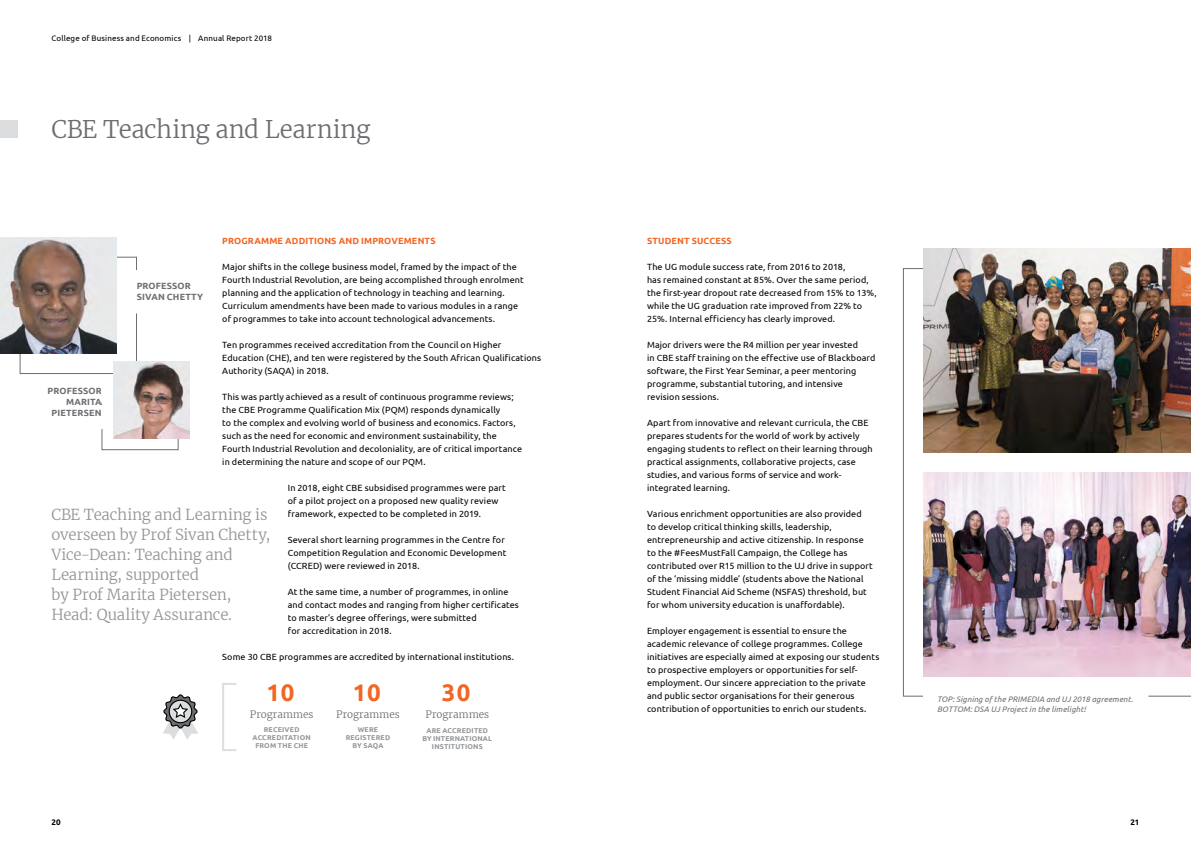
<style>
.page{position:relative;width:1191px;height:842px;background:#fff}
.page>*{position:absolute;margin:0;border:0;box-sizing:border-box;transform-origin:0 0}
.t1{font:300 24px "Merriweather";letter-spacing:-.005em;color:#6d6e71}
.t2{font:700 24px "Ubuntu";color:#f26522}
.t3{font:300 15px/20px "Merriweather";letter-spacing:-.01em;color:#939598}
.t4{font:300 10px "Merriweather";letter-spacing:.01em;color:#6d6e71}
.t5{font:9px/13px "Ubuntu";letter-spacing:.01em;color:#000}
.t6{font:700 9px "Ubuntu";letter-spacing:.015em;color:#f26522}
.t7{font:700 9px/11px "Ubuntu";letter-spacing:.015em;color:#6d6e71;text-align:right}
.t8{font:italic 8px/10px "Ubuntu";letter-spacing:.015em;color:#6d6e71}
.t9{font:8px "Ubuntu";letter-spacing:.015em;color:#000}
.t10{font:700 8px "Ubuntu";color:#000}
.t11{font:700 7px/8px "Ubuntu";letter-spacing:.025em;color:#939598;text-align:center}
</style>
<div class="page">
<svg style="left:903px;top:268px;width:288px;height:429px"></svg>
<div style="left:0;top:120px;width:17px;height:17px;background:#dcddde"></div>
<img style="left:0;top:237px;width:117px;height:117px">
<svg style="left:20px;top:257px;width:159px;height:193px"></svg>
<img style="left:113px;top:362px;width:77px;height:77px">
<img style="left:923px;top:472px;width:268px;height:204px">
<img style="left:923px;top:249px;width:268px;height:204px">
<svg style="left:163px;top:694px;width:35px;height:45px"></svg>
<div style="left:222px;top:683px;width:15px;height:68px;border:2px solid #dcddde"></div>
<p class="t9" style="left:52px;top:33px;width:222px">College of Business and Economics | Annual Report 2018</p>
<h1 class="t1" style="left:52px;top:112px;width:320px">CBE Teaching and Learning</h1>
<p class="t6" style="left:222px;top:235px;width:215px">PROGRAMME ADDITIONS AND IMPROVEMENTS</p>
<p class="t5" style="left:222px;top:260px;width:303px">Major shifts in the college business model, framed by the impact of the Fourth Industrial Revolution, are being accomplished through enrolment planning and the application of technology in teaching and learning.<br>Curriculum amendments have been made to various modules in a range of programmes to take into account technological advancements.</p>
<p class="t5" style="left:222px;top:338px;width:320px">Ten programmes received accreditation from the Council on Higher<br>Education (CHE), and ten were registered by the South African Qualifications<br>Authority (SAQA) in 2018.</p>
<p class="t5" style="left:222px;top:390px;width:301px">This was partly achieved as a result of continuous programme reviews; the CBE Programme Qualification Mix (PQM) responds dynamically<br>to the complex and evolving world of business and economics. Factors, such as the need for economic and environment sustainability, the Fourth Industrial Revolution and decoloniality, are of critical importance in determining the nature and scope of our PQM.</p>
<p class="t5" style="left:288px;top:481px;width:220px">In 2018, eight CBE subsidised programmes were part of a pilot project on a proposed new quality review framework, expected to be completed in 2019.</p>
<p class="t5" style="left:288px;top:533px;width:220px">Several short learning programmes in the Centre for<br>Competition Regulation and Economic Development (CCRED) were reviewed in 2018.</p>
<p class="t5" style="left:288px;top:585px;width:233px">At the same time, a number of programmes, in online and contact modes and ranging from higher certificates to master’s degree offerings, were submitted<br>for accreditation in 2018.</p>
<p class="t5" style="left:222px;top:650px;width:293px">Some 30 CBE programmes are accredited by international institutions.</p>
<p class="t7" style="left:137px;top:280px;width:68px;text-align:left">PROFESSOR<br>SIVAN CHETTY</p>
<p class="t7" style="left:48px;top:385px;width:56px">PROFESSOR<br>MARITA<br>PIETERSEN</p>
<h2 class="t3" style="left:52px;top:504px;width:220px">CBE Teaching and Learning is overseen by Prof Sivan Chetty,<br>Vice-Dean: Teaching and<br>Learning, supported<br>by Prof Marita Pietersen,<br>Head: Quality Assurance.</h2>
<h1 class="t2" style="left:267px;top:678px;width:29px">10</h1>
<p class="t11" style="left:253px;top:726px;width:60px">RECEIVED<br>ACCREDITATION<br>FROM THE CHE</p>
<p class="t4" style="left:250px;top:708px;width:65px">Programmes</p>
<h1 class="t2" style="left:353px;top:678px;width:29px">10</h1>
<p class="t11" style="left:346px;top:726px;width:46px">WERE<br>REGISTERED<br>BY SAQA</p>
<p class="t4" style="left:336px;top:708px;width:65px">Programmes</p>
<h1 class="t2" style="left:442px;top:678px;width:30px">30</h1>
<p class="t11" style="left:422px;top:726px;width:71px">ARE ACCREDITED<br>BY INTERNATIONAL<br>INSTITUTIONS</p>
<p class="t4" style="left:425px;top:708px;width:65px">Programmes</p>
<p class="t6" style="left:647px;top:235px;width:86px">STUDENT SUCCESS</p>
<p class="t5" style="left:647px;top:260px;width:231px">The UG module success rate, from 2016 to 2018,<br>has remained constant at 85%. Over the same period, the first-year dropout rate decreased from 15% to 13%, while the UG graduation rate improved from 22% to 25%. Internal efficiency has clearly improved.</p>
<p class="t5" style="left:647px;top:338px;width:230px">Major drivers were the R4 million per year invested<br>in CBE staff training on the effective use of Blackboard software, the First Year Seminar, a peer mentoring programme, substantial tutoring, and intensive revision sessions.</p>
<p class="t5" style="left:647px;top:416px;width:227px">Apart from innovative and relevant curricula, the CBE prepares students for the world of work by actively engaging students to reflect on their learning through practical assignments, collaborative projects, case studies, and various forms of service and work&shy;integrated learning.</p>
<p class="t5" style="left:647px;top:507px;width:227px">Various enrichment opportunities are also provided to develop critical thinking skills, leadership, entrepreneurship and active citizenship. In response to the #FeesMustFall Campaign, the College has contributed over R15 million to the UJ drive in support of the ‘missing middle’ (students above the National Student Financial Aid Scheme (NSFAS) threshold, but for whom university education is unaffordable).</p>
<p class="t5" style="left:647px;top:624px;width:234px">Employer engagement is essential to ensure the academic relevance of college programmes. College initiatives are especially aimed at exposing our students to prospective employers or opportunities for self&shy;employment. Our sincere appreciation to the private and public sector organisations for their generous contribution of opportunities to enrich our students.</p>
<p class="t8" style="left:937px;top:694px;width:197px">TOP: Signing of the PRIMEDIA and UJ 2018 agreement.<br>BOTTOM: DSA UJ Project in the limelight!</p>
<p class="t10" style="left:52px;top:817px;width:11px">20</p>
<p class="t10" style="left:1130px;top:817px;width:11px">21</p>
</div>
